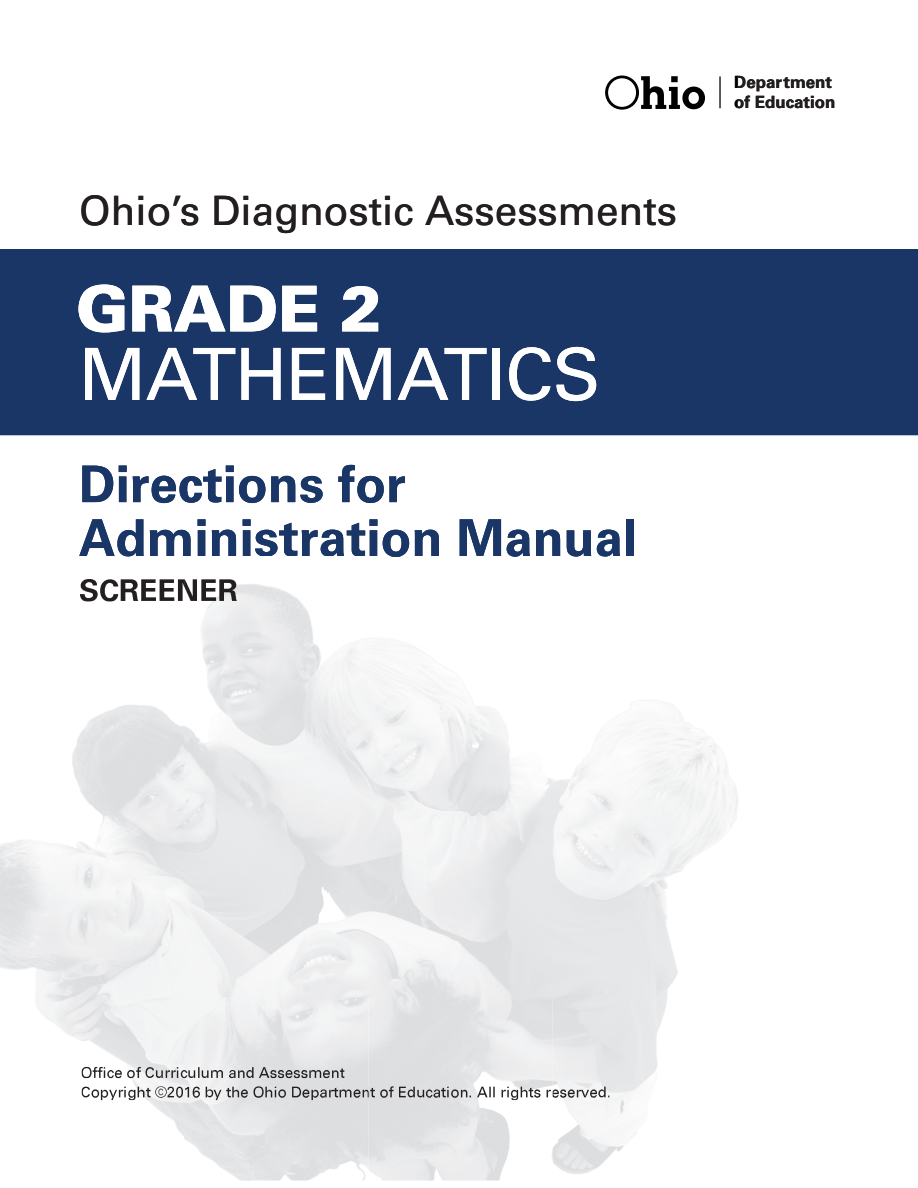
<style>
.page{position:relative;width:918px;height:1188px;background:#fff}
.page>*{position:absolute;margin:0;border:0;box-sizing:border-box;transform-origin:0 0}
.t1{font:72px "Univers";letter-spacing:-.01em;color:#fff}
.t2{font:900 63.45px "Univers";color:#fff}
.t3{font:700 50.7px "Univers";color:#193667}
.t4{font:40.5px "Univers";color:#231f20}
.t5{font:700 16.95px "Univers";color:#000}
.s1{color:#231f20}
</style>
<div class="page">
<hr style="left:719px;top:76px;width:2px;height:32px;background:#000">
<svg style="left:605px;top:76px;width:100px;height:34px"></svg>
<div style="left:0;top:249px;width:918px;height:186px;background:#193667"></div>
<img style="left:0;top:579px;width:738px;height:602px">
<img style="left:187px;top:592px;width:50px;height:9px">
<img style="left:81px;top:1086px;width:529px;height:14px">
<img style="left:83px;top:1096px;width:99px;height:4px">
<img style="left:81px;top:1067px;width:264px;height:11px">
<img style="left:83px;top:1076px;width:262px;height:2px">
<img style="left:188px;top:1096px;width:360px;height:4px">
<img style="left:553px;top:1095px;width:57px;height:3px">
<h1 class="t4" style="left:79px;top:193px;width:599px">Ohio’s Diagnostic Assessments</h1>
<p class="t2" style="left:76px;top:286px;width:308px">GRA E 2</p>
<p class="t1" style="left:79px;top:344px;width:523px">MATHEM AT CI S</p>
<p class="t2" style="left:226px;top:286px;width:54px">D</p>
<h1 class="t3" style="left:79px;top:455px;width:328px">Directions for</h1>
<p class="t3" style="left:79px;top:509px;width:559px">Administration Manual</p>
<p class="t5" style="left:734px;top:72px;width:99px"><span class="s1">D</span>epartment</p>
<p class="t5" style="left:734px;top:93px;width:103px"><span class="s1">o</span>f Education</p>
</div>
